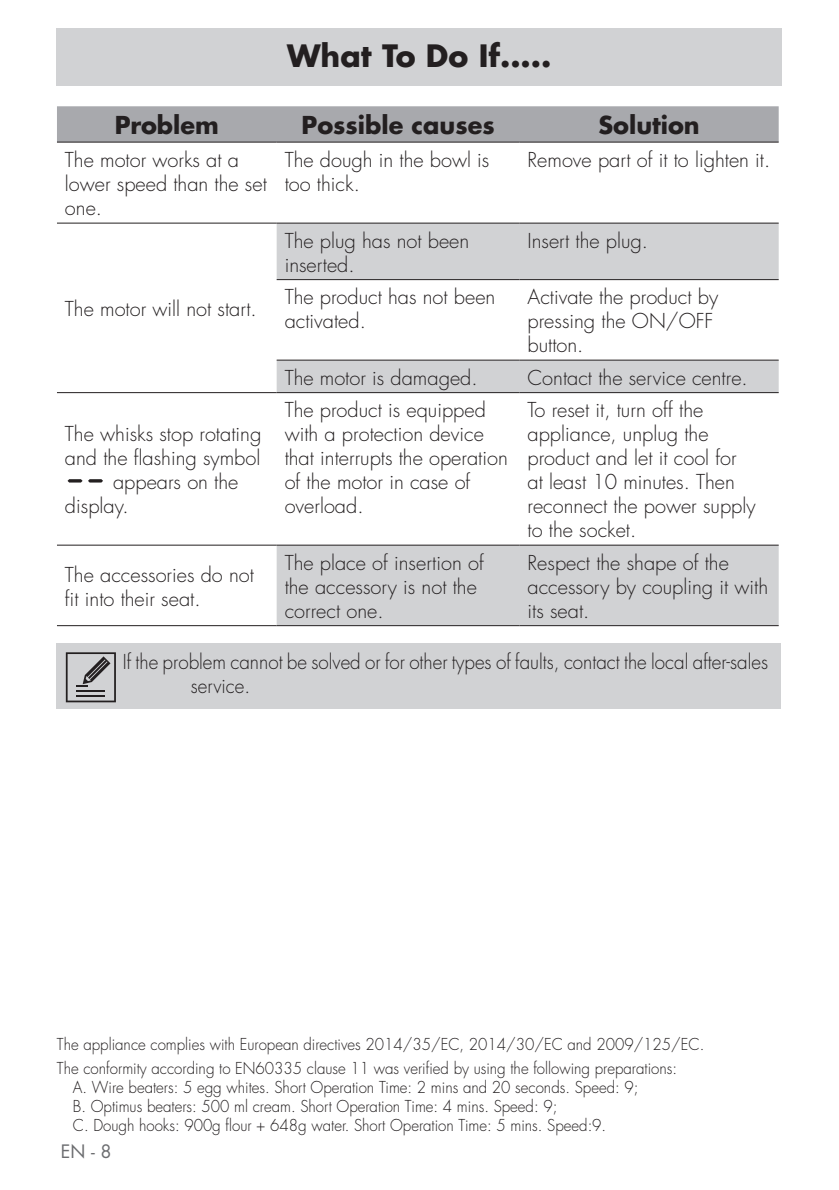
<style>
.page{position:relative;width:839px;height:1190px;background:#fff}
.page>*{position:absolute;margin:0;border:0;box-sizing:border-box;transform-origin:0 0}
.Testo{font:700 30px "Futura Std";color:#231f20}
.t1{font:700 24px "Futura Std";color:#231f20}
.testo_tab{font:300 20px/24px "Futura Std";color:#231f20}
.testo_tab-2{font:300 20px/24px "Futura Std";color:#231f20;scale:.94 1}
.t2{font:18px "Futura Std";color:#6c6d70}
.testo_tab-3{font:300 16px "Futura Std";color:#231f20;scale:.94 1}
</style>
<div class="page">
<div style="left:56px;top:28px;width:726px;height:58px;background:#d1d2d4"></div>
<div style="left:407px;top:90px;width:22px;height:1050px;border:1px solid #fff;border-radius:10px"></div>
<div style="left:56px;top:643px;width:724px;height:66px;background:#d1d2d4"></div>
<svg style="left:66px;top:652px;width:50px;height:50px"></svg>
<div style="left:57px;top:106px;width:722px;height:36px;background:#a8a9ad"></div>
<svg style="left:277px;top:224px;width:502px;height:401px;fill:#d1d2d4"></svg>
<svg style="left:277px;top:280px;width:502px;height:80px"></svg>
<hr style="left:57px;top:142px;width:220px;height:1px;background:#231f20">
<hr style="left:277px;top:142px;width:242px;height:1px;background:#231f20">
<hr style="left:519px;top:142px;width:260px;height:1px;background:#231f20">
<hr style="left:57px;top:223px;width:220px;height:1px;background:#231f20">
<hr style="left:277px;top:223px;width:242px;height:1px;background:#231f20">
<hr style="left:519px;top:223px;width:260px;height:1px;background:#231f20">
<hr style="left:277px;top:279px;width:242px;height:1px;background:#231f20">
<hr style="left:519px;top:279px;width:260px;height:1px;background:#231f20">
<hr style="left:277px;top:360px;width:242px;height:1px;background:#231f20">
<hr style="left:519px;top:360px;width:260px;height:1px;background:#231f20">
<hr style="left:57px;top:392px;width:220px;height:1px;background:#231f20">
<hr style="left:277px;top:392px;width:242px;height:1px;background:#231f20">
<hr style="left:519px;top:392px;width:260px;height:1px;background:#231f20">
<hr style="left:57px;top:545px;width:220px;height:1px;background:#231f20">
<hr style="left:57px;top:625px;width:220px;height:1px;background:#231f20">
<hr style="left:277px;top:545px;width:242px;height:1px;background:#231f20">
<hr style="left:519px;top:545px;width:260px;height:1px;background:#231f20">
<hr style="left:277px;top:625px;width:242px;height:1px;background:#231f20">
<hr style="left:519px;top:625px;width:260px;height:1px;background:#231f20">
<svg style="left:68px;top:479px;width:35px;height:3px"></svg>
<p class="Testo" style="left:287px;top:35px;width:266px">What To Do If.....</p>
<p class="t1" style="left:115px;top:109px;width:106px">Problem</p>
<p class="t1" style="left:301px;top:109px;width:195px">Possible causes</p>
<p class="t1" style="left:598px;top:109px;width:103px">Solution</p>
<p class="testo_tab" style="left:65px;top:148px;width:203px">The motor works at a lower speed than the set one.</p>
<p class="testo_tab" style="left:285px;top:148px;width:206px">The dough in the bowl is too thick.</p>
<p class="testo_tab" style="left:527px;top:148px;width:244px">Remove part of it to lighten it.</p>
<p class="testo_tab" style="left:65px;top:297px;width:193px">The motor will not start.</p>
<p class="testo_tab" style="left:65px;top:422px;width:198px">The whisks stop rotating</p>
<p class="testo_tab" style="left:65px;top:446px;width:197px">and the flashing symbol</p>
<p class="testo_tab" style="left:113px;top:470px;width:127px">appears on the</p>
<p class="testo_tab" style="left:65px;top:494px;width:65px">display.</p>
<p class="testo_tab" style="left:65px;top:563px;width:191px">The accessories do not fit into their seat.</p>
<p class="testo_tab" style="left:285px;top:229px;width:186px">The plug has not been inserted.</p>
<p class="testo_tab" style="left:527px;top:229px;width:122px">Insert the plug.</p>
<p class="testo_tab" style="left:285px;top:285px;width:212px">The product has not been activated.</p>
<p class="testo_tab" style="left:527px;top:285px;width:192px">Activate the product by pressing the ON/OFF button.</p>
<p class="testo_tab" style="left:285px;top:366px;width:194px">The motor is damaged.</p>
<p class="testo_tab" style="left:527px;top:366px;width:222px">Contact the service centre.</p>
<p class="testo_tab" style="left:285px;top:398px;width:225px">The product is equipped with a protection device that interrupts the operation of the motor in case of overload.</p>
<p class="testo_tab" style="left:527px;top:398px;width:230px">To reset it, turn off the appliance, unplug the product and let it cool for at least 10 minutes. Then reconnect the power supply to the socket.</p>
<p class="testo_tab" style="left:285px;top:551px;width:201px">The place of insertion of the accessory is not the correct one.</p>
<p class="testo_tab" style="left:527px;top:551px;width:242px">Respect the shape of the accessory by coupling it with its seat.</p>
<p class="testo_tab-2" style="left:191px;top:650px;width:616px;text-indent:-68px">If the problem cannot be solved or for other types of faults, contact the local after-sales service.</p>
<p class="testo_tab-3" style="left:57px;top:1034px;width:690px">The appliance complies with European directives 2014/35/EC, 2014/30/EC and 2009/125/EC.</p>
<p class="testo_tab-3" style="left:57px;top:1058px;width:661px">The conformity according to EN60335 clause 11 was verified by using the following preparations:</p>
<p class="testo_tab-3" style="left:73px;top:1077px;width:603px">A. Wire beaters: 5 egg whites. Short Operation Time: 2 mins and 20 seconds. Speed: 9;</p>
<p class="testo_tab-3" style="left:73px;top:1096px;width:517px">B. Optimus beaters: 500 ml cream. Short Operation Time: 4 mins. Speed: 9;</p>
<p class="testo_tab-3" style="left:73px;top:1116px;width:569px">C. Dough hooks: 900g flour + 648g water. Short Operation Time: 5 mins. Speed:9.</p>
<p class="t2" style="left:61px;top:1139px;width:52px">EN - 8</p>
</div>
